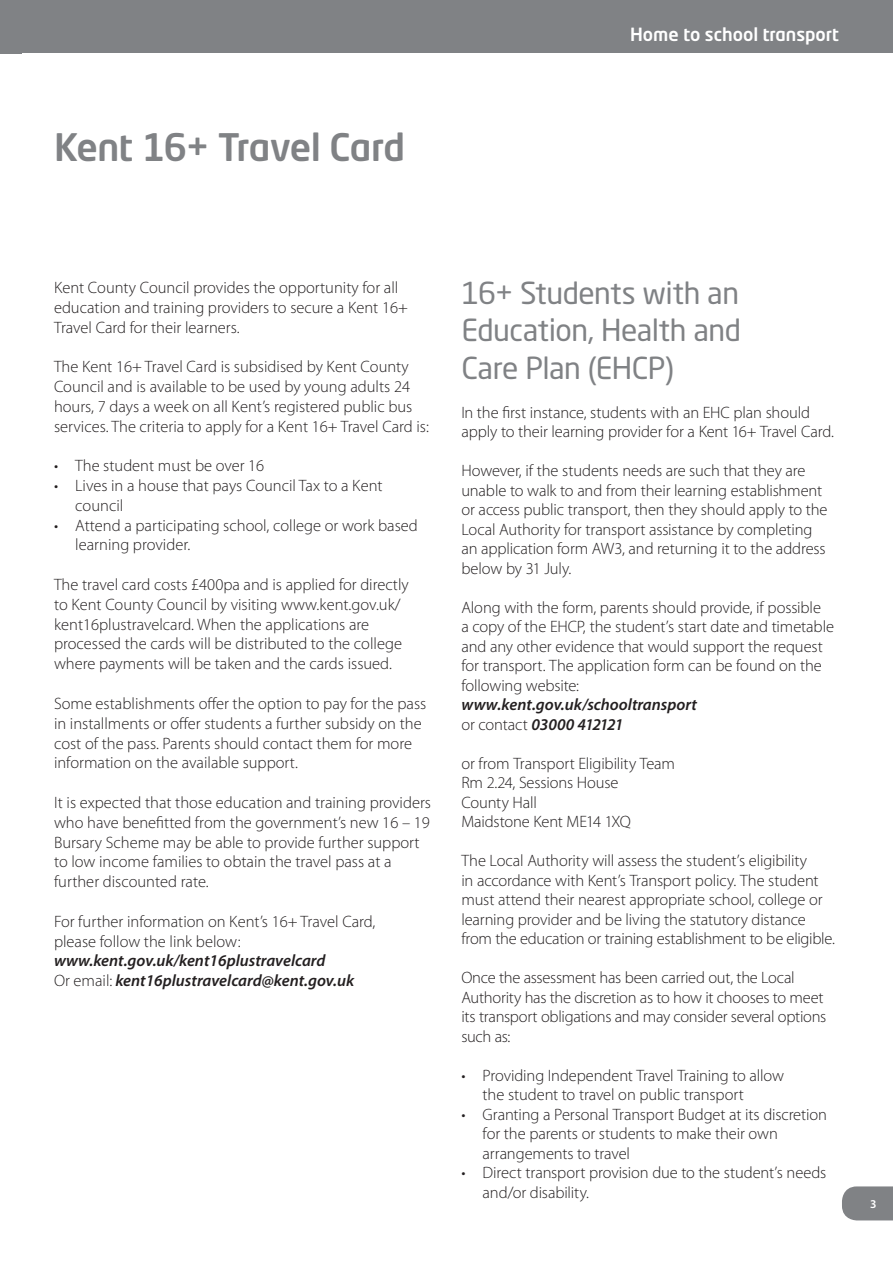
<style>
.page{position:relative;width:893px;height:1263px;background:#fff}
.page>*{position:absolute;margin:0;border:0;box-sizing:border-box;transform-origin:0 0}
.Main_headers{font:500 37.5px "Neo Tech Std";letter-spacing:-.015em;color:#808285}
.Main_headers-2{font:30px/37.5px "Neo Sans Std";letter-spacing:-.015em;color:#808285}
.t1{font:500 18px "Neo Tech Std";color:#fff}
.Main_headers-3{font:300 16.5px/19.5px "Myriad Pro";letter-spacing:-.01em;color:#231f20}
.Body_copy{font:300 16.5px/19.8px "Myriad Pro";color:#231f20}
.Body_copy-2{font:italic 600 16.5px "Myriad Pro";color:#231f20}
.Main_headers-4{font:italic 600 16.5px "Myriad Pro";color:#231f20}
.Main_headers-5{font:italic 600 16.5px "Myriad Pro";letter-spacing:-.055em;color:#231f20}
.t2{font:600 12px "Myriad Pro";color:#fff}
.s1{font-weight:300;font-style:normal}
</style>
<div class="page">
<div style="left:1px;top:0;width:892px;height:53px;background:#808285"></div>
<svg style="left:842px;top:1186px;width:51px;height:34px"></svg>
<div style="left:0;top:0;width:21px;height:53px;background:#808285"></div>
<p class="Main_headers" style="left:54px;top:123px;width:353px">Kent 16+ Travel Card</p>
<p class="t1" style="left:630px;top:23px;width:210px">Home to school transport</p>
<p class="Body_copy" style="left:54px;top:277px;width:355px">Kent County Council provides the opportunity for all education and training providers to secure a Kent 16+<br>Travel Card for their learners.</p>
<p class="Body_copy" style="left:54px;top:357px;width:376px">The Kent 16+ Travel Card is subsidised by Kent County Council and is available to be used by young adults 24 hours, 7 days a week on all Kent’s registered public bus services. The criteria to apply for a Kent 16+ Travel Card is:</p>
<p class="Body_copy" style="left:54px;top:456px;width:212px">• The student must be over 16</p>
<p class="Body_copy" style="left:75px;top:475px;width:309px;text-indent:-21px">• Lives in a house that pays Council Tax to a Kent council</p>
<p class="Body_copy" style="left:75px;top:515px;width:344px;text-indent:-21px">• Attend a participating school, college or work based learning provider.</p>
<p class="Body_copy" style="left:54px;top:574px;width:356px">The travel card costs £400pa and is applied for directly to Kent County Council by visiting www.kent.gov.uk/ kent16plustravelcard. When the applications are processed the cards will be distributed to the college where payments will be taken and the cards issued.</p>
<p class="Body_copy" style="left:54px;top:693px;width:374px">Some establishments offer the option to pay for the pass in installments or offer students a further subsidy on the cost of the pass. Parents should contact them for more information on the available support.</p>
<p class="Body_copy" style="left:54px;top:792px;width:379px">It is expected that those education and training providers who have benefitted from the government’s new 16 – 19<br>Bursary Scheme may be able to provide further support to low income families to obtain the travel pass at a further discounted rate.</p>
<p class="Body_copy" style="left:54px;top:911px;width:323px">For further information on Kent’s 16+ Travel Card,</p>
<p class="Body_copy" style="left:54px;top:931px;width:188px">please follow the link below:</p>
<p class="Body_copy-2" style="left:54px;top:952px;width:273px">www.kent.gov.uk/kent16plustravelcard</p>
<p class="Body_copy-2" style="left:54px;top:971px;width:302px"><span class="s1">Or email:</span> kent16plustravelcard@kent.gov.uk</p>
<p class="Main_headers-2" style="left:461px;top:273px;width:281px">16+ Students with an<br>Education, Health and</p>
<p class="Main_headers-2" style="left:461px;top:348px;width:214px">Care Plan (EHCP)</p>
<p class="Main_headers-3" style="left:461px;top:402px;width:374px">In the first instance, students with an EHC plan should apply to their learning provider for a Kent 16+ Travel Card.</p>
<p class="Main_headers-3" style="left:461px;top:461px;width:368px">However, if the students needs are such that they are unable to walk to and from their learning establishment or access public transport, then they should apply to the Local Authority for transport assistance by completing an application form AW3, and returning it to the address below by 31 July.</p>
<p class="Main_headers-3" style="left:461px;top:597px;width:374px">Along with the form, parents should provide, if possible<br>a copy of the EHCP, the student’s start date and timetable and any other evidence that would support the request for transport. The application form can be found on the following website:</p>
<p class="Main_headers-4" style="left:461px;top:696px;width:237px">www.kent.gov.uk/schooltransport</p>
<p class="Main_headers-5" style="left:461px;top:715px;width:164px"><span class="s1">or contact</span> 03000 412121</p>
<p class="Main_headers-3" style="left:461px;top:753px;width:215px">or from Transport Eligibility Team</p>
<p class="Main_headers-3" style="left:461px;top:773px;width:159px">Rm 2.24, Sessions House</p>
<p class="Main_headers-3" style="left:461px;top:792px;width:77px">County Hall</p>
<p class="Main_headers-3" style="left:461px;top:812px;width:171px">Maidstone Kent ME14 1XQ</p>
<p class="Main_headers-3" style="left:461px;top:851px;width:375px">The Local Authority will assess the student’s eligibility<br>in accordance with Kent’s Transport policy. The student must attend their nearest appropriate school, college or learning provider and be living the statutory distance from the education or training establishment to be eligible.</p>
<p class="Main_headers-3" style="left:461px;top:968px;width:366px">Once the assessment has been carried out, the Local Authority has the discretion as to how it chooses to meet its transport obligations and may consider several options such as:</p>
<p class="Main_headers-3" style="left:483px;top:1065px;width:303px;text-indent:-21px">• Providing Independent Travel Training to allow the student to travel on public transport</p>
<p class="Main_headers-3" style="left:483px;top:1104px;width:346px;text-indent:-21px">• Granting a Personal Transport Budget at its discretion for the parents or students to make their own arrangements to travel</p>
<p class="Main_headers-3" style="left:483px;top:1163px;width:345px;text-indent:-21px">• Direct transport provision due to the student’s needs and/or disability.</p>
<p class="t2" style="left:870px;top:1196px;width:8px">3</p>
</div>
